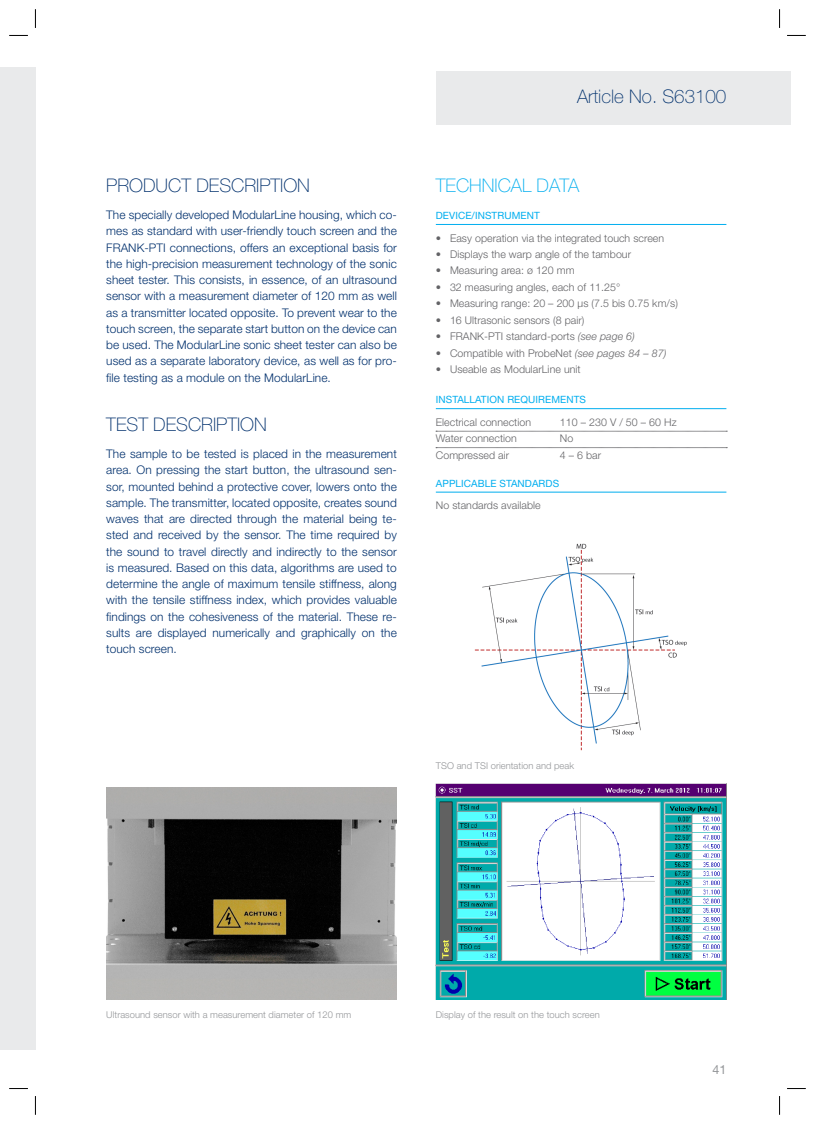
<style>
.page{position:relative;width:815px;height:1124px;background:#fff}
.page>*{position:absolute;margin:0;border:0;box-sizing:border-box;transform-origin:0 0}
.t1{font:100 18.75px "Helvetica Neue";color:#00306d}
.t2{font:100 18.75px "Helvetica Neue";color:#00aeef}
.t3{font:12.5px "Helvetica Neue";color:#939598}
.t4{font:300 11.88px/16.2px "Helvetica Neue";letter-spacing:.005em;color:#00306d;text-align:justify}
.t5{font:300 10.62px "Helvetica Neue";letter-spacing:.005em;color:#636366}
.t6{font:10px "Helvetica Neue";letter-spacing:.01em;color:#00aeef}
.t7{font:300 9.38px "Helvetica Neue";letter-spacing:.005em;color:#939598}
.s1{font-style:italic}
</style>
<div class="page">
<div style="left:436px;top:71px;width:354px;height:53px;background:#e9eaeb"></div>
<div style="left:0;top:67px;width:35px;height:982px;background:#e9eaeb"></div>
<img style="left:474px;top:543px;width:213px;height:208px">
<img style="left:436px;top:783px;width:290px;height:216px">
<img style="left:106px;top:787px;width:291px;height:212px">
<hr style="left:436px;top:224px;width:290px;height:1px;background:#00aeef">
<hr style="left:436px;top:408px;width:290px;height:1px;background:#00aeef">
<svg style="left:436px;top:431px;width:291px;height:1px"></svg>
<svg style="left:436px;top:447px;width:291px;height:1px"></svg>
<hr style="left:436px;top:492px;width:290px;height:1px;background:#00aeef">
<svg style="left:9px;top:35px;width:19px;height:1px"></svg>
<svg style="left:787px;top:35px;width:19px;height:1px"></svg>
<svg style="left:9px;top:1088px;width:19px;height:1px"></svg>
<svg style="left:787px;top:1088px;width:19px;height:1px"></svg>
<svg style="left:35px;top:9px;width:1px;height:19px"></svg>
<svg style="left:35px;top:1096px;width:1px;height:18px"></svg>
<svg style="left:779px;top:9px;width:1px;height:19px"></svg>
<svg style="left:779px;top:1096px;width:1px;height:18px"></svg>
<h1 class="t1" style="left:106px;top:175px;width:205px">PRODUCT DESCRIPTION</h1>
<p class="t4" style="left:106px;top:206px;width:292px">The specially developed ModularLine housing, which co&shy;mes as standard with user-friendly touch screen and the FRANK-PTI connections, offers an exceptional basis for the high-precision measurement technology of the sonic sheet tester. This consists, in essence, of an ultrasound sensor with a measurement diameter of 120 mm as well as a transmitter located opposite. To prevent wear to the touch screen, the separate start button on the device can be used. The ModularLine sonic sheet tester can also be used as a separate laboratory device, as well as for pro&shy;file testing as a module on the ModularLine.</p>
<h1 class="t1" style="left:106px;top:414px;width:162px">TEST DESCRIPTION</h1>
<p class="t4" style="left:106px;top:445px;width:292px">The sample to be tested is placed in the measurement area. On pressing the start button, the ultrasound sen&shy;sor, mounted behind a protective cover, lowers onto the sample. The transmitter, located opposite, creates sound waves that are directed through the material being te&shy;sted and received by the sensor. The time required by the sound to travel directly and indirectly to the sensor is measured. Based on this data, algorithms are used to determine the angle of maximum tensile stiffness, along with the tensile stiffness index, which provides valuable findings on the cohesiveness of the material. These re&shy;sults are displayed numerically and graphically on the touch screen.</p>
<h1 class="t1" style="left:577px;top:86px;width:151px">ARTICLE NO. S63100</h1>
<h1 class="t2" style="left:436px;top:175px;width:145px">TECHNICAL DATA</h1>
<p class="t6" style="left:436px;top:209px;width:105px">DEVICE/INSTRUMENT</p>
<p class="t5" style="left:436px;top:231px;width:230px">• Easy operation via the integrated touch screen</p>
<p class="t5" style="left:436px;top:248px;width:197px">• Displays the warp angle of the tambour</p>
<p class="t5" style="left:436px;top:264px;width:140px">• Measuring area: ø 120 mm</p>
<p class="t5" style="left:436px;top:281px;width:186px">• 32 measuring angles, each of 11.25°</p>
<p class="t5" style="left:436px;top:297px;width:244px">• Measuring range: 20 – 200 µs (7.5 bis 0.75 km/s)</p>
<p class="t5" style="left:436px;top:313px;width:150px">• 16 Ultrasonic sensors (8 pair)</p>
<p class="t5" style="left:436px;top:330px;width:201px">• FRANK-PTI standard-ports <span class="s1">(see page 6)</span></p>
<p class="t5" style="left:436px;top:346px;width:232px">• Compatible with ProbeNet <span class="s1">(see pages 84 – 87)</span></p>
<p class="t5" style="left:436px;top:363px;width:146px">• Useable as ModularLine unit</p>
<p class="t6" style="left:436px;top:393px;width:152px">I NSTALLATION REQUIREMENTS</p>
<p class="t5" style="left:436px;top:415px;width:97px">Electrical connection</p>
<p class="t5" style="left:560px;top:415px;width:118px">110 – 230 V / 50 – 60 Hz</p>
<p class="t5" style="left:436px;top:432px;width:83px">Water connection</p>
<p class="t5" style="left:560px;top:432px;width:15px">No</p>
<p class="t5" style="left:436px;top:448px;width:75px">Compressed air</p>
<p class="t5" style="left:560px;top:448px;width:43px">4 – 6 bar</p>
<p class="t6" style="left:436px;top:477px;width:8px">APP</p>
<p class="t6" style="left:456px;top:477px;width:105px">LICABLE STANDARDS</p>
<p class="t5" style="left:436px;top:499px;width:106px">No standards available</p>
<p class="t7" style="left:436px;top:760px;width:140px">TSO and TSI orientation and peak</p>
<p class="t7" style="left:106px;top:1008px;width:247px">Ultrasound sensor with a measurement diameter of 120 mm</p>
<p class="t7" style="left:436px;top:1008px;width:165px">Display of the result on the touch screen</p>
<p class="t3" style="left:712px;top:1061px;width:15px">41</p>
</div>
